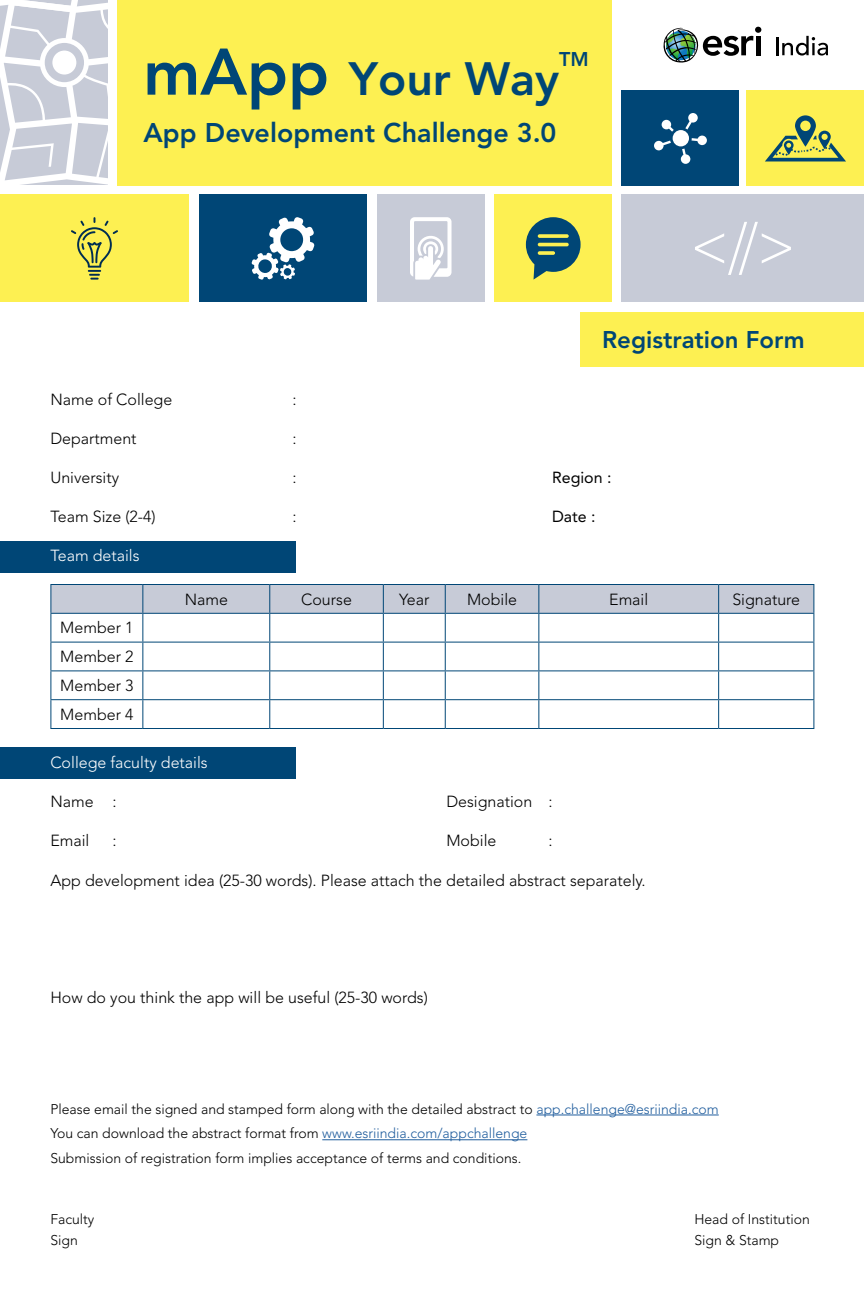
<style>
.page{position:relative;width:864px;height:1296px;background:#fff}
.page>*{position:absolute;margin:0;border:0;box-sizing:border-box;transform-origin:0 0}
.t1{font:800 46.4px "Avenir LT Std";color:#004676}
.t2{font:800 26.8px "Avenir LT Std";letter-spacing:.005em;color:#004676}
.t3{font:800 24px "Avenir LT Std";color:#004676}
.t4{font:800 19.8px "Avenir LT Std";color:#004676}
.t5{font:300 16px/28.8px "Avenir LT Std";color:#000;text-align:justify}
.t6{font:300 16px "Avenir LT Std";color:#fff}
.t7{font:16px "Avenir LT Std";color:#000}
.t8{font:300 14px/24.8px "Avenir LT Std";color:#000}
.s1{font-size:65.2px}
.s2{color:#215e9e}
</style>
<div class="page">
<div style="left:0;top:747px;width:295px;height:32px;background:#004676"></div>
<div style="left:0;top:541px;width:295px;height:32px;background:#004676"></div>
<svg style="left:663px;top:27px;width:98px;height:36px"></svg>
<svg style="left:776px;top:36px;width:52px;height:20px"></svg>
<svg style="left:0;top:0;width:108px;height:184px"></svg>
<div style="left:118px;top:0;width:494px;height:186px;background:#fdf052"></div>
<div style="left:0;top:194px;width:189px;height:108px;background:#fdf052"></div>
<svg style="left:71px;top:217px;width:47px;height:63px"></svg>
<div style="left:377px;top:194px;width:108px;height:108px;background:#c7cbd7"></div>
<div style="left:495px;top:194px;width:117px;height:108px;background:#fdf052"></div>
<svg style="left:526px;top:217px;width:55px;height:63px"></svg>
<svg style="left:410px;top:217px;width:42px;height:63px"></svg>
<div style="left:199px;top:194px;width:168px;height:108px;background:#004676"></div>
<svg style="left:252px;top:217px;width:63px;height:63px"></svg>
<div style="left:622px;top:194px;width:242px;height:108px;background:#c7cbd7"></div>
<svg style="left:695px;top:222px;width:96px;height:53px"></svg>
<div style="left:622px;top:90px;width:117px;height:96px;background:#004676"></div>
<svg style="left:662px;top:120px;width:12px;height:12px"></svg>
<svg style="left:685px;top:113px;width:13px;height:17px"></svg>
<svg style="left:681px;top:136px;width:26px;height:28px"></svg>
<svg style="left:654px;top:141px;width:17px;height:9px"></svg>
<div style="left:673px;top:130px;width:16px;height:16px;background:#fff;border-radius:50%"></div>
<div style="left:747px;top:90px;width:117px;height:96px;background:#fdf052"></div>
<svg style="left:765px;top:115px;width:81px;height:46px"></svg>
<div style="left:581px;top:312px;width:283px;height:54px;background:#fdf052"></div>
<hr style="left:536px;top:1115px;width:183px;height:1px;background:#215e9e">
<hr style="left:322px;top:1139px;width:205px;height:1px;background:#215e9e">
<svg style="left:50px;top:584px;width:764px;height:144px"></svg>
<hr style="left:50px;top:728px;width:93px;height:1px;background:#004676">
<hr style="left:143px;top:728px;width:127px;height:1px;background:#004676">
<hr style="left:270px;top:728px;width:113px;height:1px;background:#004676">
<hr style="left:383px;top:728px;width:62px;height:1px;background:#004676">
<hr style="left:445px;top:728px;width:94px;height:1px;background:#004676">
<hr style="left:539px;top:728px;width:180px;height:1px;background:#004676">
<hr style="left:719px;top:728px;width:95px;height:1px;background:#004676">
<h1 class="t1" style="left:143px;top:51px;width:417px"><span class="s1">mApp</span> Your Way</h1>
<h3 class="t4" style="left:559px;top:48px;width:31px">TM</h3>
<h2 class="t2" style="left:143px;top:117px;width:415px">App Development Challenge 3.0</h2>
<h3 class="t3" style="left:602px;top:326px;width:204px">Registration Form</h3>
<p class="t5" style="left:50px;top:385px;width:123px">Name of College</p>
<p class="t5" style="left:292px;top:385px;width:6px">:</p>
<p class="t5" style="left:50px;top:424px;width:88px">Department</p>
<p class="t5" style="left:292px;top:424px;width:6px">:</p>
<p class="t5" style="left:50px;top:463px;width:70px">University</p>
<p class="t5" style="left:292px;top:463px;width:6px">:</p>
<p class="t5" style="left:50px;top:502px;width:107px">Team Size (2-4)</p>
<p class="t5" style="left:292px;top:502px;width:6px">:</p>
<p class="t6" style="left:50px;top:547px;width:91px">Team details</p>
<p class="t7" style="left:552px;top:469px;width:61px">Region :</p>
<p class="t7" style="left:552px;top:507px;width:45px">Date :</p>
<p class="t5" style="left:60px;top:614px;width:75px">Member 1<br>Member 2<br>Member 3<br>Member 4</p>
<p class="t5" style="left:185px;top:585px;width:45px">Name</p>
<p class="t5" style="left:301px;top:585px;width:52px">Course</p>
<p class="t5" style="left:399px;top:585px;width:32px">Year</p>
<p class="t5" style="left:467px;top:585px;width:52px">Mobile</p>
<p class="t5" style="left:609px;top:585px;width:41px">Email</p>
<p class="t5" style="left:732px;top:585px;width:69px">Signature</p>
<p class="t6" style="left:50px;top:753px;width:159px">College faculty details</p>
<p class="t5" style="left:50px;top:787px;width:68px">Name :</p>
<p class="t5" style="left:446px;top:787px;width:108px">Designation :</p>
<p class="t5" style="left:50px;top:827px;width:41px">Email</p>
<p class="t5" style="left:112px;top:827px;width:6px">:</p>
<p class="t5" style="left:446px;top:827px;width:52px">Mobile</p>
<p class="t5" style="left:548px;top:827px;width:6px">:</p>
<p class="t5" style="left:50px;top:866px;width:597px">App development idea (25-30 words). Please attach the detailed abstract separately.</p>
<p class="t5" style="left:50px;top:983px;width:379px">How do you think the app will be useful (25-30 words)</p>
<p class="t8" style="left:50px;top:1096px;width:670px">Please email the signed and stamped form along with the detailed abstract to <span class="s2">app.challenge@esriindia.com<br></span>You can download the abstract format from <span class="s2">www.esriindia.com/appchallenge<br></span>Submission of registration form implies acceptance of terms and conditions.</p>
<p class="t8" style="left:50px;top:1207px;width:46px">Faculty</p>
<p class="t8" style="left:694px;top:1207px;width:117px">Head of Institution</p>
<p class="t8" style="left:50px;top:1228px;width:29px">Sign</p>
<p class="t8" style="left:694px;top:1228px;width:86px">Sign &amp; Stamp</p>
</div>
